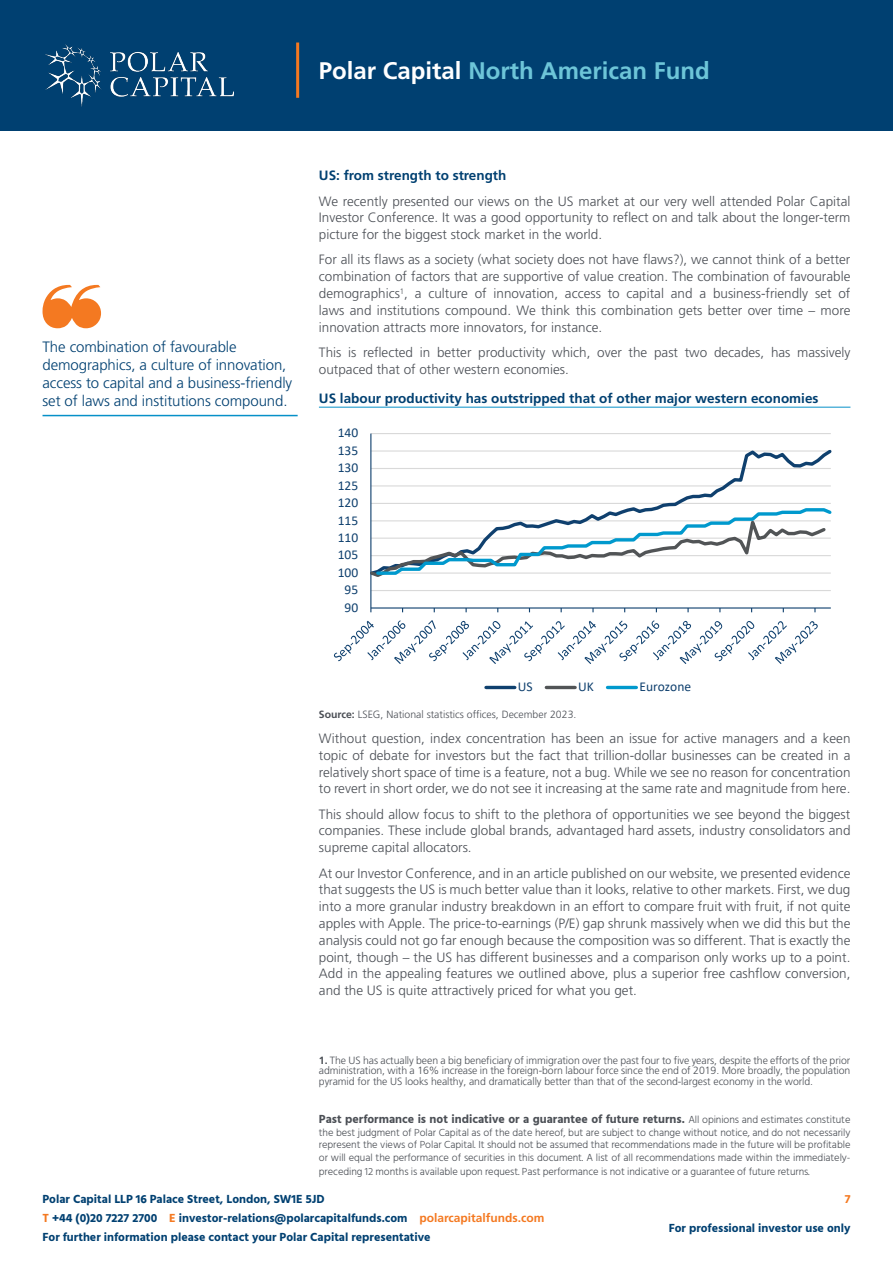
<style>
.page{position:relative;width:893px;height:1263px;background:#fff}
.page>*{position:absolute;margin:0;border:0;box-sizing:border-box;transform-origin:0 0}
.t1{font:700 24px "Frutiger LT Pro";color:#6dc5d8}
.Pull_Quotes{font:300 15px/18px "Frutiger LT Pro";letter-spacing:-.005em;color:#004071}
.Body_Text{font:300 13.5px/16.8px "Frutiger LT Pro";color:#4b4f55;text-align:justify}
.Chart_Title{font:700 13.5px "Frutiger LT Pro";color:#004071}
.t2{font:13.5px "Calibri";color:#0f406e}
.Body_Text-2{font:700 13.5px "Frutiger LT Pro";color:#004071}
.t3{font:700 12px/18.6px "Hind";color:#004071}
.t4{font:700 12px "Hind";color:#4b4f55}
.t5{font:700 12px "Hind";color:#f47921}
.t6{font:300 10.5px/12.6px "Hind";letter-spacing:-.01em;color:#4b4f55;text-align:justify}
.Source{font:300 10.5px/10.5px "Frutiger LT Pro";letter-spacing:-.005em;color:#4b4f55;text-align:justify}
.s1{color:#fff}
.s2{font-weight:700}
.s3{font-weight:300;font-size:10.5px}
.s4{color:#f47921}
.s5{font-family:"Frutiger LT Pro";color:#f47921}
</style>
<div class="page">
<div style="left:0;top:0;width:893px;height:131px;background:#004071"></div>
<img style="left:45px;top:44px;width:189px;height:63px">
<hr style="left:296px;top:43px;width:3px;height:55px;background:#f47921">
<hr style="left:319px;top:407px;width:531px;height:1px;background:#0690c8">
<hr style="left:371px;top:590px;width:460px;height:1px;background:#d9d9d9">
<hr style="left:371px;top:433px;width:460px;height:1px;background:#d9d9d9">
<hr style="left:370px;top:434px;width:1px;height:174px;background:#0f406e">
<hr style="left:371px;top:607px;width:460px;height:1px;background:#0f406e">
<svg style="left:371px;top:447px;width:461px;height:59px"></svg>
<svg style="left:371px;top:506px;width:461px;height:73px"></svg>
<svg style="left:334px;top:620px;width:484px;height:44px"></svg>
<hr style="left:486px;top:686px;width:29px;height:3px;background:#0f406e">
<hr style="left:546px;top:686px;width:29px;height:3px;background:#515456">
<hr style="left:607px;top:686px;width:29px;height:3px;background:#0099cd">
<hr style="left:43px;top:415px;width:255px;height:1px;background:#0690c8">
<svg style="left:43px;top:285px;width:58px;height:43px"></svg>
<h1 class="t1" style="left:319px;top:57px;width:392px"><span class="s1">Polar Capital</span> North American Fund</h1>
<p class="Pull_Quotes" style="left:43px;top:338px;width:251px">The combination of favourable demographics, a culture of innovation, access to capital and a business-friendly set of laws and institutions compound.</p>
<p class="Body_Text-2" style="left:319px;top:167px;width:189px">US: from strength to strength</p>
<p class="Body_Text" style="left:319px;top:193px;width:533px">We recently presented our views on the US market at our very well attended Polar Capital Investor Conference. It was a good opportunity to reflect on and talk about the longer-term picture for the biggest stock market in the world.</p>
<p class="Body_Text" style="left:319px;top:251px;width:533px">For all its flaws as a society (what society does not have flaws?), we cannot think of a better combination of factors that are supportive of value creation. The combination of favourable demographics<sup>1</sup>, a culture of innovation, access to capital and a business-friendly set of laws and institutions compound. We think this combination gets better over time – more innovation attracts more innovators, for instance.</p>
<p class="Body_Text" style="left:319px;top:344px;width:533px">This is reflected in better productivity which, over the past two decades, has massively outpaced that of other western economies.</p>
<p class="Chart_Title" style="left:319px;top:390px;width:501px">US labour productivity has outstripped that of other major western economies</p>
<p class="t2" style="left:338px;top:424px;width:22px">140</p>
<p class="t2" style="left:338px;top:441px;width:22px">135</p>
<p class="t2" style="left:338px;top:458px;width:22px">130</p>
<p class="t2" style="left:338px;top:476px;width:22px">125</p>
<p class="t2" style="left:338px;top:493px;width:22px">120</p>
<p class="t2" style="left:338px;top:511px;width:22px">115</p>
<p class="t2" style="left:338px;top:528px;width:22px">110</p>
<p class="t2" style="left:338px;top:546px;width:22px">105</p>
<p class="t2" style="left:338px;top:563px;width:22px">100</p>
<p class="t2" style="left:345px;top:580px;width:15px">95</p>
<p class="t2" style="left:345px;top:598px;width:15px">90</p>
<p class="t2" style="left:518px;top:677px;width:16px">US</p>
<p class="t2" style="left:578px;top:677px;width:17px">UK</p>
<p class="t2" style="left:639px;top:677px;width:53px">Eurozone</p>
<p class="Source" style="left:319px;top:709px;width:259px"><span class="s2">Source:</span> LSEG, National statistics offices, December 2023.</p>
<p class="Body_Text" style="left:319px;top:730px;width:533px">Without question, index concentration has been an issue for active managers and a keen topic of debate for investors but the fact that trillion-dollar businesses can be created in a relatively short space of time is a feature, not a bug. While we see no reason for concentration to revert in short order, we do not see it increasing at the same rate and magnitude from here.</p>
<p class="Body_Text" style="left:319px;top:806px;width:533px">This should allow focus to shift to the plethora of opportunities we see beyond the biggest companies. These include global brands, advantaged hard assets, industry consolidators and supreme capital allocators.</p>
<p class="Body_Text" style="left:319px;top:864px;width:533px">At our Investor Conference, and in an article published on our website, we presented evidence that suggests the US is much better value than it looks, relative to other markets. First, we dug into a more granular industry breakdown in an effort to compare fruit with fruit, if not quite apples with Apple. The price-to-earnings (P/E) gap shrunk massively when we did this but the analysis could not go far enough because the composition was so different. That is exactly the point, though – the US has different businesses and a comparison only works up to a point.<br>Add in the appealing features we outlined above, plus a superior free cashflow conversion, and the US is quite attractively priced for what you get.</p>
<p class="Source" style="left:319px;top:1055px;width:533px"><span class="s2">1.</span> The US has actually been a big beneficiary of immigration over the past four to five years, despite the efforts of the prior administration, with a 16% increase in the foreign-born labour force since the end of 2019. More broadly, the population pyramid for the US looks healthy, and dramatically better than that of the second-largest economy in the world.</p>
<p class="t4" style="left:319px;top:1112px;width:533px">Past performance is not indicative or a guarantee of future returns. <span class="s3">All opinions and estimates constitute</span></p>
<p class="t6" style="left:319px;top:1126px;width:533px">the best judgment of Polar Capital as of the date hereof, but are subject to change without notice, and do not necessarily represent the views of Polar Capital. It should not be assumed that recommendations made in the future will be profitable or will equal the performance of securities in this document. A list of all recommendations made within the immediately-</p>
<p class="t6" style="left:319px;top:1166px;width:492px">preceding 12 months is available upon request. Past performance is not indicative or a guarantee of future returns.</p>
<p class="t3" style="left:43px;top:1190px;width:503px">Polar Capital LLP 16 Palace Street, London, SW1E 5JD<br><span class="s4">T</span> +44 (0)20 7227 2700 <span class="s4">E</span> investor-relations@polarcapitalfunds.com <span class="s5">polarcapitalfunds.com<br></span>For further information please contact your Polar Capital representative</p>
<p class="t5" style="left:845px;top:1192px;width:7px">7</p>
<p class="t3" style="left:669px;top:1219px;width:183px">For professional investor use only</p>
</div>
